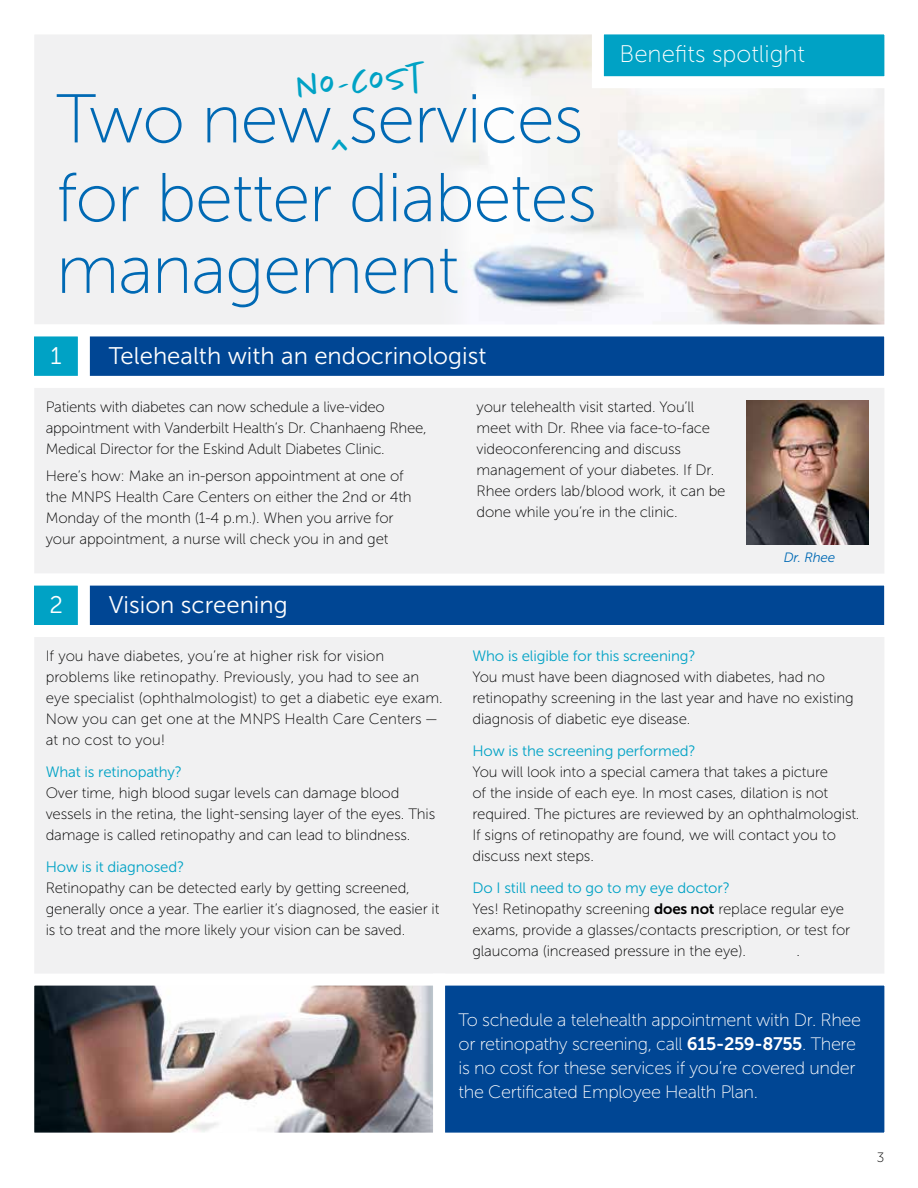
<style>
.page{position:relative;width:918px;height:1188px;background:#fff}
.page>*{position:absolute;margin:0;border:0;box-sizing:border-box;transform-origin:0 0}
.t1{font:69px/78.8px "Museo Sans 100";letter-spacing:-.02em;color:#0069b4}
.t2{font:300 37.5px "Chantal";color:#00a2c5}
.t3{font:300 35.85px "Chantal";color:#00a2c5}
.t4{font:24px "Museo Sans 300";color:#fff}
.t5{font:24px "Museo Sans 100";color:#fff}
.t6{font:18px/24px "Museo Sans 100";letter-spacing:-.02em;color:#fff}
.t7{font:15px/21px "Museo Sans 100";letter-spacing:-.01em;color:#000}
.t8{font:15px "Museo Sans 300";letter-spacing:-.01em;color:#00a2c5}
.t9{font:italic 13.5px "Museo Sans 300";letter-spacing:-.01em;color:#0069b4}
.t10{font:13.5px "Museo Sans 100";color:#000}
.s1{font-family:"Museo Sans 700"}
</style>
<div class="page">
<div style="left:22px;top:343px;width:874px;height:780px;background:#f1f1f2;border:12px solid #fff"></div>
<div style="left:28px;top:28px;width:862px;height:316px;background:#f1f1f2"></div>
<img style="left:458px;top:35px;width:425px;height:289px">
<div style="left:22px;top:22px;width:874px;height:328px;border:12px solid #fff"></div>
<img style="left:35px;top:987px;width:398px;height:145px">
<div style="left:22px;top:974px;width:424px;height:171px;border:12px solid #fff"></div>
<div style="left:433px;top:974px;width:463px;height:171px;background:#004694;border:12px solid #fff"></div>
<div style="left:592px;top:22px;width:304px;height:66px;background:#00a2c5;border:12px solid #fff"></div>
<div style="left:22px;top:574px;width:874px;height:63px;background:#004694;border:12px solid #fff"></div>
<div style="left:22px;top:574px;width:68px;height:63px;background:#00a2c5;border:12px solid #fff"></div>
<div style="left:22px;top:324px;width:874px;height:64px;background:#004694;border:12px solid #fff"></div>
<div style="left:22px;top:324px;width:68px;height:64px;background:#00a2c5;border:12px solid #fff"></div>
<img style="left:747px;top:401px;width:122px;height:144px">
<h2 class="t2" style="left:294px;top:63px;width:130px;rotate:-4deg">no-cost</h2>
<h1 class="t1" style="left:56px;top:80px;width:543px">Two new services for better diabetes</h1>
<h1 class="t1" style="left:56px;top:231px;width:405px">management</h1>
<h3 class="t3" style="left:317px;top:152px;width:17px;rotate:-90deg">&gt;</h3>
<h3 class="t5" style="left:619px;top:41px;width:187px">Benefits spotlight</h3>
<h3 class="t4" style="left:51px;top:343px;width:13px">1</h3>
<h3 class="t4" style="left:109px;top:343px;width:379px">Telehealth with an endocrinologist</h3>
<p class="t7" style="left:46px;top:396px;width:382px">Patients with diabetes can now schedule a live-video appointment with Vanderbilt Health’s Dr. Chanhaeng Rhee,<br>Medical Director for the Eskind Adult Diabetes Clinic.</p>
<p class="t7" style="left:46px;top:466px;width:367px">Here’s how: Make an in-person appointment at one of the MNPS Health Care Centers on either the 2nd or 4th Monday of the month (1-4 p.m.). When you arrive for your appointment, a nurse will check you in and get</p>
<p class="t7" style="left:477px;top:396px;width:250px">your telehealth visit started. You’ll meet with Dr. Rhee via face-to-face videoconferencing and discuss management of your diabetes. If Dr.<br>Rhee orders lab/blood work, it can be done while you’re in the clinic.</p>
<p class="t9" style="left:784px;top:550px;width:53px">Dr. Rhee</p>
<h3 class="t4" style="left:49px;top:591px;width:15px">2</h3>
<h3 class="t4" style="left:109px;top:591px;width:180px">Vision screening</h3>
<p class="t7" style="left:46px;top:645px;width:399px">If you have diabetes, you’re at higher risk for vision problems like retinopathy. Previously, you had to see an eye specialist (ophthalmologist) to get a diabetic eye exam.<br>Now you can get one at the MNPS Health Care Centers — at no cost to you!</p>
<p class="t8" style="left:46px;top:764px;width:138px">What is retinopathy?</p>
<p class="t7" style="left:46px;top:782px;width:391px">Over time, high blood sugar levels can damage blood vessels in the retina, the light-sensing layer of the eyes. This damage is called retinopathy and can lead to blindness.</p>
<p class="t8" style="left:46px;top:859px;width:140px">How is it diagnosed?</p>
<p class="t7" style="left:46px;top:878px;width:395px">Retinopathy can be detected early by getting screened, generally once a year. The earlier it’s diagnosed, the easier it is to treat and the more likely your vision can be saved.</p>
<p class="t8" style="left:472px;top:647px;width:225px">Who is eligible for this screening?</p>
<p class="t7" style="left:472px;top:666px;width:383px">You must have been diagnosed with diabetes, had no retinopathy screening in the last year and have no existing diagnosis of diabetic eye disease.</p>
<p class="t8" style="left:472px;top:743px;width:225px">How is the screening performed?</p>
<p class="t7" style="left:472px;top:761px;width:389px">You will look into a special camera that takes a picture<br>of the inside of each eye. In most cases, dilation is not required. The pictures are reviewed by an ophthalmologist.<br>If signs of retinopathy are found, we will contact you to discuss next steps.</p>
<p class="t8" style="left:472px;top:880px;width:259px">Do I still need to go to my eye doctor?</p>
<p class="t7" style="left:472px;top:899px;width:379px">Yes! Retinopathy screening <span class="s1">does not</span> replace regular eye exams, provide a glasses/contacts prescription, or test for glaucoma (increased pressure in the eye).</p>
<p class="t7" style="left:796px;top:941px;width:5px">.</p>
<p class="t6" style="left:459px;top:1008px;width:404px">To schedule a telehealth appointment with Dr. Rhee or retinopathy screening, call <span class="s1">615-259-8755</span>. There is no cost for these services if you’re covered under the Certificated Employee Health Plan.</p>
<p class="t10" style="left:877px;top:1150px;width:9px">3</p>
</div>
